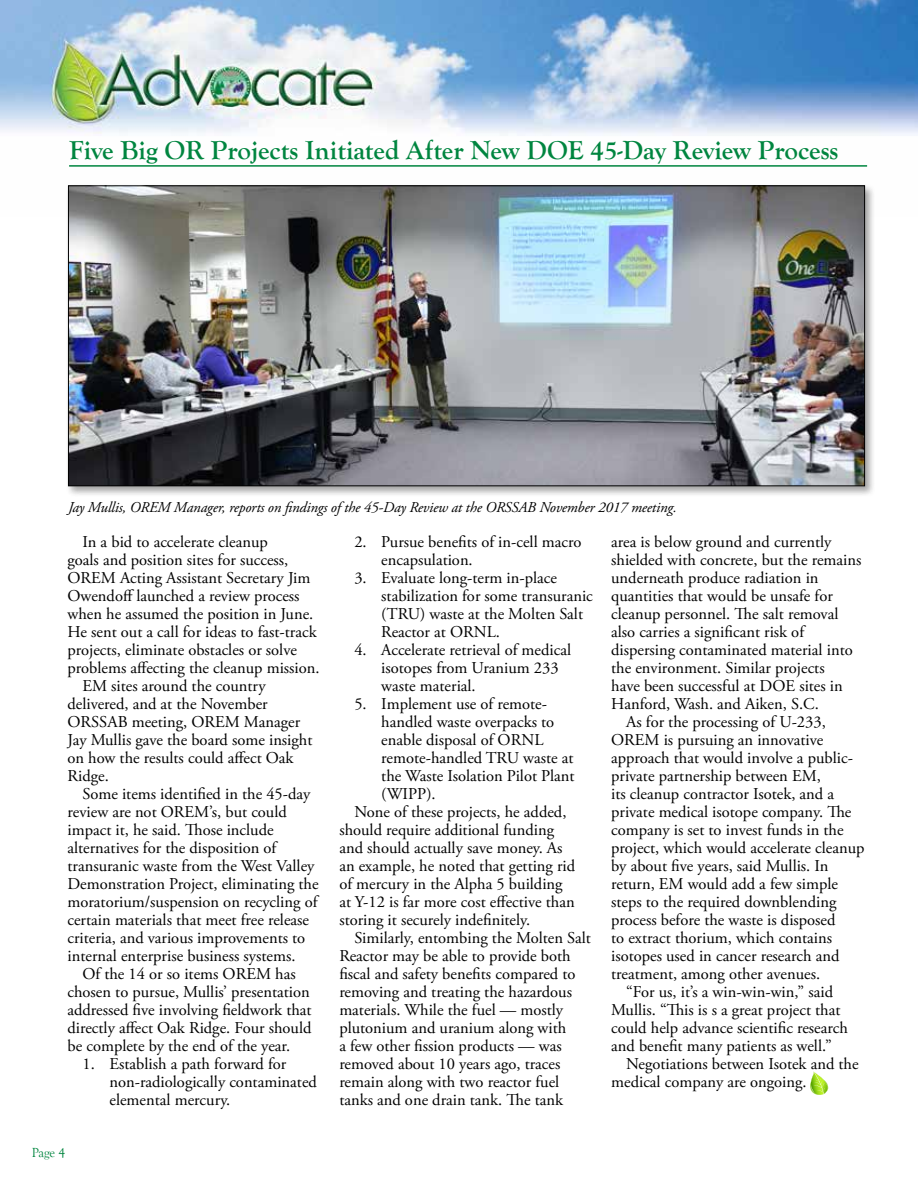
<style>
.page{position:relative;width:918px;height:1188px;background:#fff}
.page>*{position:absolute;margin:0;border:0;box-sizing:border-box;transform-origin:0 0}
.t1{font:700 27px "Goudy Old Style T";color:#00853f}
.t2{font:16.5px/18px "Adobe Garamond Pro";color:#000}
.t3{font:italic 15px "Adobe Garamond Pro";letter-spacing:-.01em;color:#000}
.t4{font:13.5px "Goudy Old Style T";color:#00853f}
</style>
<div class="page">
<img style="left:0;top:0;width:918px;height:167px">
<hr style="left:69px;top:165px;width:798px;height:2px;background:#00853f">
<div style="left:66px;top:183px;width:810px;height:314px;background:#000;opacity:.36"></div>
<img style="left:70px;top:187px;width:793px;height:297px">
<svg style="left:810px;top:1071px;width:19px;height:24px"></svg>
<h1 class="t1" style="left:69px;top:135px;width:771px">Five Big OR Projects Initiated After New DOE 45-Day Review Process</h1>
<p class="t3" style="left:68px;top:499px;width:610px">Jay Mullis, OREM Manager, reports on findings of the 45-Day Review at the ORSSAB November 2017 meeting.</p>
<p class="t2" style="left:82px;top:533px;width:187px">In a bid to accelerate cleanup</p>
<p class="t2" style="left:68px;top:551px;width:222px">goals and position sites for success,</p>
<p class="t2" style="left:68px;top:569px;width:245px">OREM Acting Assistant Secretary Jim</p>
<p class="t2" style="left:68px;top:587px;width:234px">Owendoff launched a review process</p>
<p class="t2" style="left:68px;top:605px;width:247px">when he assumed the position in June.</p>
<p class="t2" style="left:68px;top:623px;width:251px">He sent out a call for ideas to fast-track</p>
<p class="t2" style="left:68px;top:641px;width:231px">projects, eliminate obstacles or solve</p>
<p class="t2" style="left:68px;top:659px;width:254px">problems affecting the cleanup mission.</p>
<p class="t2" style="left:82px;top:677px;width:185px">EM sites around the country</p>
<p class="t2" style="left:68px;top:695px;width:202px">delivered, and at the November</p>
<p class="t2" style="left:68px;top:713px;width:234px">ORSSAB meeting, OREM Manager</p>
<p class="t2" style="left:68px;top:731px;width:246px">Jay Mullis gave the board some insight</p>
<p class="t2" style="left:68px;top:749px;width:228px">on how the results could affect Oak</p>
<p class="t2" style="left:68px;top:767px;width:43px">Ridge.</p>
<p class="t2" style="left:82px;top:785px;width:229px">Some items identified in the 45-day</p>
<p class="t2" style="left:68px;top:803px;width:221px">review are not OREM’s, but could</p>
<p class="t2" style="left:68px;top:821px;width:208px">impact it, he said. Those include</p>
<p class="t2" style="left:68px;top:839px;width:210px">alternatives for the disposition of</p>
<p class="t2" style="left:68px;top:857px;width:248px">transuranic waste from the West Valley</p>
<p class="t2" style="left:68px;top:875px;width:253px">Demonstration Project, eliminating the</p>
<p class="t2" style="left:68px;top:893px;width:251px">moratorium/suspension on recycling of</p>
<p class="t2" style="left:68px;top:911px;width:243px">certain materials that meet free release</p>
<p class="t2" style="left:68px;top:929px;width:239px">criteria, and various improvements to</p>
<p class="t2" style="left:68px;top:947px;width:230px">internal enterprise business systems.</p>
<p class="t2" style="left:82px;top:965px;width:215px">Of the 14 or so items OREM has</p>
<p class="t2" style="left:68px;top:983px;width:244px">chosen to pursue, Mullis’ presentation</p>
<p class="t2" style="left:68px;top:1001px;width:246px">addressed five involving fieldwork that</p>
<p class="t2" style="left:68px;top:1019px;width:246px">directly affect Oak Ridge. Four should</p>
<p class="t2" style="left:68px;top:1037px;width:224px">be complete by the end of the year.</p>
<p class="t2" style="left:109px;top:1055px;width:209px;text-indent:-27px">1. Establish a path forward for non-radiologically contaminated elemental mercury.</p>
<p class="t4" style="left:32px;top:1146px;width:35px">Page 4</p>
<p class="t2" style="left:381px;top:533px;width:202px;text-indent:-27px">2. Pursue benefits of in-cell macro encapsulation.</p>
<p class="t2" style="left:381px;top:569px;width:213px;text-indent:-27px">3. Evaluate long-term in-place stabilization for some transuranic (TRU) waste at the Molten Salt<br>Reactor at ORNL.</p>
<p class="t2" style="left:381px;top:641px;width:191px;text-indent:-27px">4. Accelerate retrieval of medical isotopes from Uranium 233 waste material.</p>
<p class="t2" style="left:354px;top:695px;width:194px">5. Implement use of remote-</p>
<p class="t2" style="left:381px;top:713px;width:174px">handled waste overpacks to</p>
<p class="t2" style="left:381px;top:731px;width:164px">enable disposal of ORNL</p>
<p class="t2" style="left:381px;top:749px;width:194px">remote-handled TRU waste at</p>
<p class="t2" style="left:381px;top:767px;width:195px">the Waste Isolation Pilot Plant</p>
<p class="t2" style="left:381px;top:785px;width:56px">(WIPP).</p>
<p class="t2" style="left:354px;top:803px;width:214px">None of these projects, he added,</p>
<p class="t2" style="left:339px;top:821px;width:216px">should require additional funding</p>
<p class="t2" style="left:339px;top:839px;width:225px">and should actually save money. As</p>
<p class="t2" style="left:339px;top:857px;width:237px">an example, he noted that getting rid</p>
<p class="t2" style="left:339px;top:875px;width:225px">of mercury in the Alpha 5 building</p>
<p class="t2" style="left:339px;top:893px;width:237px">at Y-12 is far more cost effective than</p>
<p class="t2" style="left:339px;top:911px;width:192px">storing it securely indefinitely.</p>
<p class="t2" style="left:354px;top:929px;width:238px">Similarly, entombing the Molten Salt</p>
<p class="t2" style="left:339px;top:947px;width:233px">Reactor may be able to provide both</p>
<p class="t2" style="left:339px;top:965px;width:238px">fiscal and safety benefits compared to</p>
<p class="t2" style="left:339px;top:983px;width:234px">removing and treating the hazardous</p>
<p class="t2" style="left:339px;top:1001px;width:225px">materials. While the fuel — mostly</p>
<p class="t2" style="left:339px;top:1019px;width:228px">plutonium and uranium along with</p>
<p class="t2" style="left:339px;top:1037px;width:224px">a few other fission products — was</p>
<p class="t2" style="left:339px;top:1055px;width:223px">removed about 10 years ago, traces</p>
<p class="t2" style="left:339px;top:1073px;width:221px">remain along with two reactor fuel</p>
<p class="t2" style="left:339px;top:1091px;width:225px">tanks and one drain tank. The tank</p>
<p class="t2" style="left:611px;top:533px;width:222px">area is below ground and currently</p>
<p class="t2" style="left:611px;top:551px;width:252px">shielded with concrete, but the remains</p>
<p class="t2" style="left:611px;top:569px;width:209px">underneath produce radiation in</p>
<p class="t2" style="left:611px;top:587px;width:223px">quantities that would be unsafe for</p>
<p class="t2" style="left:611px;top:605px;width:229px">cleanup personnel. The salt removal</p>
<p class="t2" style="left:611px;top:623px;width:194px">also carries a significant risk of</p>
<p class="t2" style="left:611px;top:641px;width:243px">dispersing contaminated material into</p>
<p class="t2" style="left:611px;top:659px;width:215px">the environment. Similar projects</p>
<p class="t2" style="left:611px;top:677px;width:233px">have been successful at DOE sites in</p>
<p class="t2" style="left:611px;top:695px;width:209px">Hanford, Wash. and Aiken, S.C.</p>
<p class="t2" style="left:626px;top:713px;width:201px">As for the processing of U-233,</p>
<p class="t2" style="left:611px;top:731px;width:214px">OREM is pursuing an innovative</p>
<p class="t2" style="left:611px;top:749px;width:243px">approach that would involve a public-</p>
<p class="t2" style="left:611px;top:767px;width:211px">private partnership between EM,</p>
<p class="t2" style="left:611px;top:785px;width:224px">its cleanup contractor Isotek, and a</p>
<p class="t2" style="left:611px;top:803px;width:242px">private medical isotope company. The</p>
<p class="t2" style="left:611px;top:821px;width:234px">company is set to invest funds in the</p>
<p class="t2" style="left:611px;top:839px;width:255px">project, which would accelerate cleanup</p>
<p class="t2" style="left:611px;top:857px;width:219px">by about five years, said Mullis. In</p>
<p class="t2" style="left:611px;top:875px;width:228px">return, EM would add a few simple</p>
<p class="t2" style="left:611px;top:893px;width:227px">steps to the required downblending</p>
<p class="t2" style="left:611px;top:911px;width:226px">process before the waste is disposed</p>
<p class="t2" style="left:611px;top:929px;width:222px">to extract thorium, which contains</p>
<p class="t2" style="left:611px;top:947px;width:230px">isotopes used in cancer research and</p>
<p class="t2" style="left:611px;top:965px;width:211px">treatment, among other avenues.</p>
<p class="t2" style="left:626px;top:983px;width:208px">“For us, it’s a win-win-win,” said</p>
<p class="t2" style="left:611px;top:1001px;width:231px">Mullis. “This is s a great project that</p>
<p class="t2" style="left:611px;top:1019px;width:238px">could help advance scientific research</p>
<p class="t2" style="left:611px;top:1037px;width:222px">and benefit many patients as well.”</p>
<p class="t2" style="left:626px;top:1055px;width:234px">Negotiations between Isotek and the</p>
<p class="t2" style="left:611px;top:1073px;width:197px">medical company are ongoing.</p>
</div>
